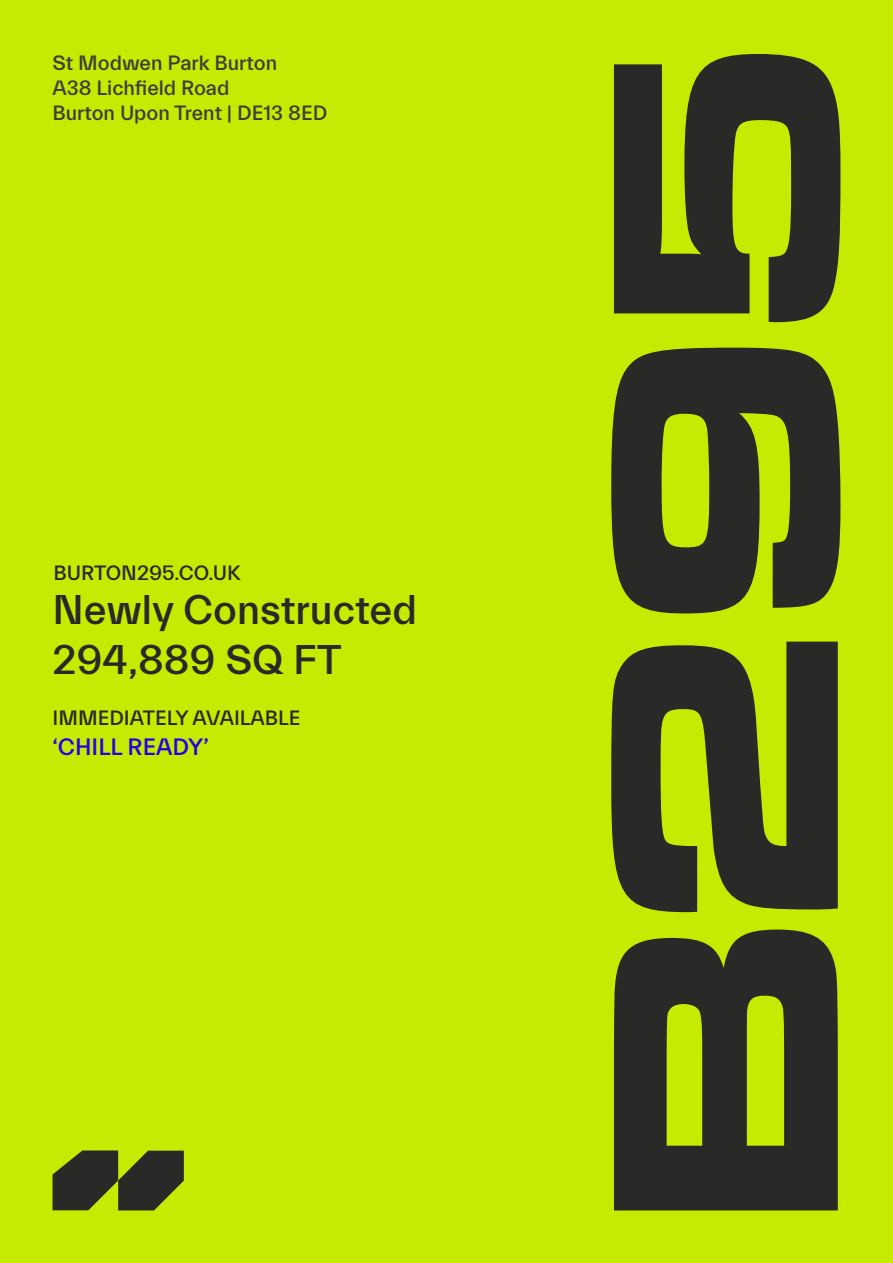
<style>
.page{position:relative;width:893px;height:1263px;background:#c7eb00}
.page>*{position:absolute;margin:0;border:0;box-sizing:border-box;transform-origin:0 0}
.t1{font:500 42px/50.4px "Everett";color:#292928}
.t2{font:500 24px "Everett";color:#2400eb}
.t3{font:500 21px/25.2px "Everett";color:#3e3e3d}
.t4{font:500 21px "Everett";color:#292928}
</style>
<div class="page">
<svg style="left:52px;top:1150px;width:132px;height:60px"></svg>
<svg style="left:614px;top:929px;width:224px;height:281px;fill:#292928"></svg>
<svg style="left:611px;top:642px;width:227px;height:270px;fill:#292928"></svg>
<svg style="left:611px;top:348px;width:229px;height:265px;fill:#292928"></svg>
<svg style="left:614px;top:54px;width:226px;height:268px;fill:#292928"></svg>
<p class="t3" style="left:52px;top:51px;width:276px">St Modwen Park Burton<br>A38 Lichfield Road<br>Burton Upon Trent | DE13 8ED</p>
<p class="t4" style="left:53px;top:561px;width:189px">BURTON295.CO.UK</p>
<h1 class="t1" style="left:52px;top:585px;width:366px">Newly Constructed<br>294,889 SQ FT</h1>
<p class="t4" style="left:52px;top:707px;width:250px">IMMEDIATELY AVAILABLE</p>
<p class="t2" style="left:52px;top:734px;width:158px">‘CHILL READY’</p>
</div>
